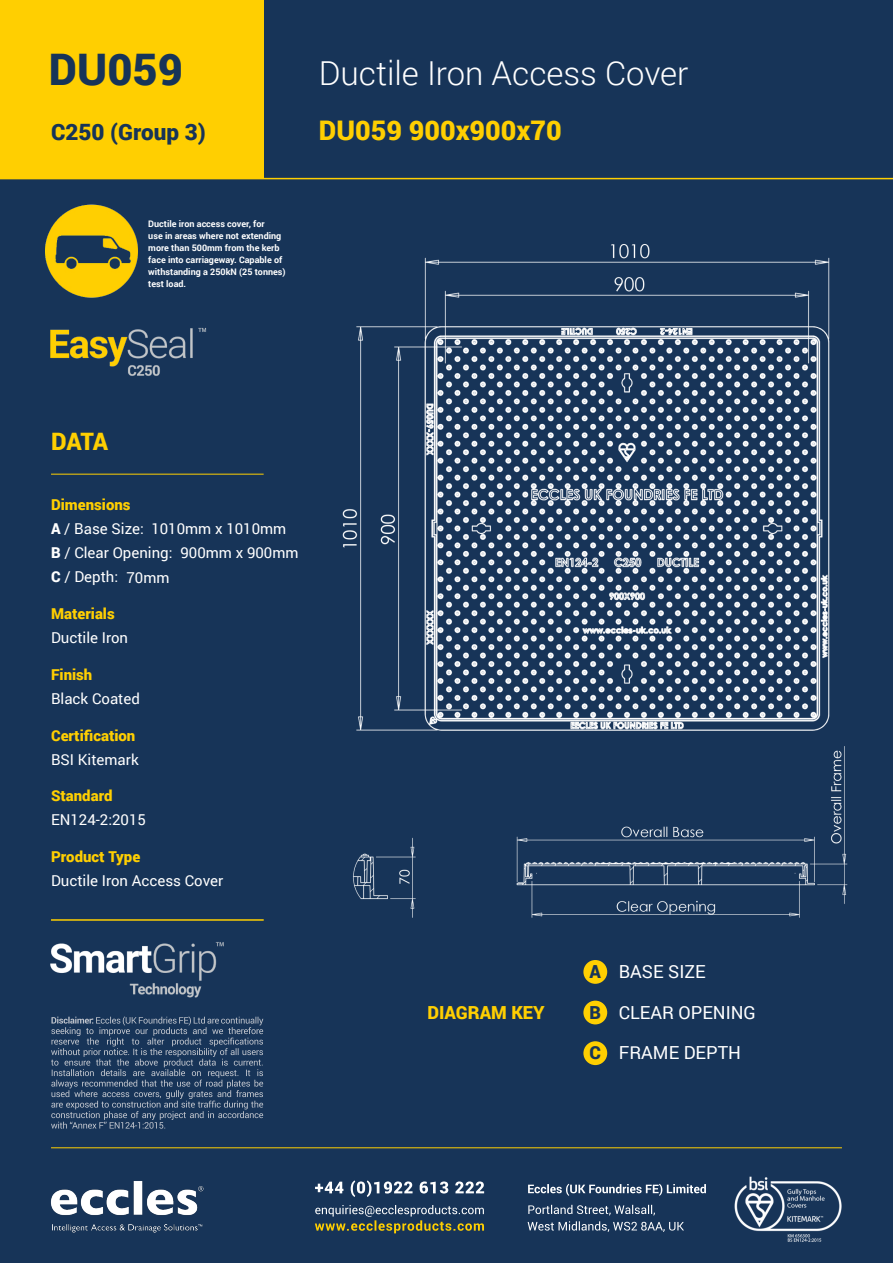
<style>
.page{position:relative;width:893px;height:1263px;background:#173458}
.page>*{position:absolute;margin:0;border:0;box-sizing:border-box;transform-origin:0 0}
.t1{font:900 43.5px "Roboto";color:#173458}
.t2{font:300 33px "Roboto";color:#fff}
.t3{font:900 27px "Roboto";color:#ffcf01}
.t4{font:900 24px "Roboto";color:#ffcf01}
.t5{font:900 22.5px "Roboto";color:#173458}
.t6{font:18px "Roboto";color:#fff}
.t7{font:900 18px "Roboto";color:#ffcf01}
.t8{font:15px/24px "Roboto";color:#fff}
.t9{font:900 15px "Roboto";color:#ffcf01}
.t10{font:700 9px/12px "Roboto";color:#fff}
.s1{font-weight:900;color:#ffcf01}
.s2{font-weight:900}
.s3{font-weight:900;color:#173458}
</style>
<div class="page">
<img style="left:50px;top:1181px;width:154px;height:52px">
<hr style="left:51px;top:1147px;width:791px;height:1px;background:#ffcf01">
<svg style="left:315px;top:1205px;width:169px;height:28px"></svg>
<svg style="left:315px;top:1180px;width:169px;height:17px"></svg>
<svg style="left:528px;top:1221px;width:156px;height:11px"></svg>
<svg style="left:528px;top:1205px;width:127px;height:10px"></svg>
<svg style="left:528px;top:1184px;width:178px;height:12px"></svg>
<img style="left:734px;top:1176px;width:108px;height:66px">
<hr style="left:0;top:178px;width:893px;height:1px;background:#ffcf01">
<div style="left:0;top:0;width:264px;height:179px;background:#ffcf01"></div>
<svg style="left:51px;top:1016px;width:212px;height:113px"></svg>
<img style="left:50px;top:920px;width:214px;height:78px">
<img style="left:45px;top:204px;width:93px;height:94px">
<img style="left:342px;top:244px;width:506px;height:674px">
<hr style="left:51px;top:474px;width:213px;height:1px;background:#ffcf01">
<div style="left:583px;top:960px;width:24px;height:24px;background:#ffcf01;border-radius:50%"></div>
<div style="left:583px;top:1001px;width:24px;height:23px;background:#ffcf01;border-radius:50%"></div>
<div style="left:583px;top:1041px;width:24px;height:24px;background:#ffcf01;border-radius:50%"></div>
<hr style="left:51px;top:919px;width:213px;height:1px;background:#ffcf01">
<img style="left:50px;top:327px;width:157px;height:49px">
<p class="t1" style="left:49px;top:39px;width:136px">DU059</p>
<p class="t5" style="left:51px;top:116px;width:156px">C250 (Group 3)</p>
<p class="t10" style="left:148px;top:217px;width:139px">Ductile iron access cover, for<br>use in areas where not extending more than 500mm from the kerb face into carriageway. Capable of withstanding a 250kN (25 tonnes) test load.</p>
<p class="t2" style="left:319px;top:50px;width:371px">Ductile Iron Access Cover</p>
<p class="t3" style="left:319px;top:112px;width:244px">DU059 900x900x70</p>
<p class="t4" style="left:51px;top:424px;width:59px">DATA</p>
<p class="t8" style="left:51px;top:492px;width:123px"><span class="s1">Dimensions<br></span><span class="s2">A</span> / Base Size:<br><span class="s2">B</span> / Clear Opening:<br><span class="s2">C</span> / Depth:</p>
<p class="t9" style="left:51px;top:603px;width:65px">Materials</p>
<p class="t8" style="left:151px;top:516px;width:137px">1010mm x 1010mm</p>
<p class="t8" style="left:181px;top:541px;width:120px">900mm x 900mm</p>
<p class="t8" style="left:127px;top:565px;width:45px">70mm</p>
<p class="t8" style="left:51px;top:625px;width:79px">Ductile Iron</p>
<p class="t9" style="left:51px;top:664px;width:43px">Finish</p>
<p class="t8" style="left:51px;top:686px;width:90px">Black Coated</p>
<p class="t9" style="left:51px;top:725px;width:86px">Certification</p>
<p class="t8" style="left:51px;top:747px;width:89px">BSI Kitemark</p>
<p class="t9" style="left:51px;top:785px;width:63px">Standard</p>
<p class="t8" style="left:51px;top:807px;width:96px">EN124-2:2015</p>
<p class="t9" style="left:51px;top:846px;width:91px">Product Type</p>
<p class="t8" style="left:51px;top:868px;width:174px">Ductile Iron Access Cover</p>
<p class="t6" style="left:589px;top:959px;width:118px"><span class="s3">A</span> BASE SIZE</p>
<p class="t7" style="left:427px;top:999px;width:119px">DIAGRAM KEY</p>
<p class="t6" style="left:589px;top:999px;width:168px"><span class="s3">B</span> CLEAR OPENING</p>
<p class="t6" style="left:589px;top:1040px;width:153px"><span class="s3">C</span> FRAME DEPTH</p>
</div>
